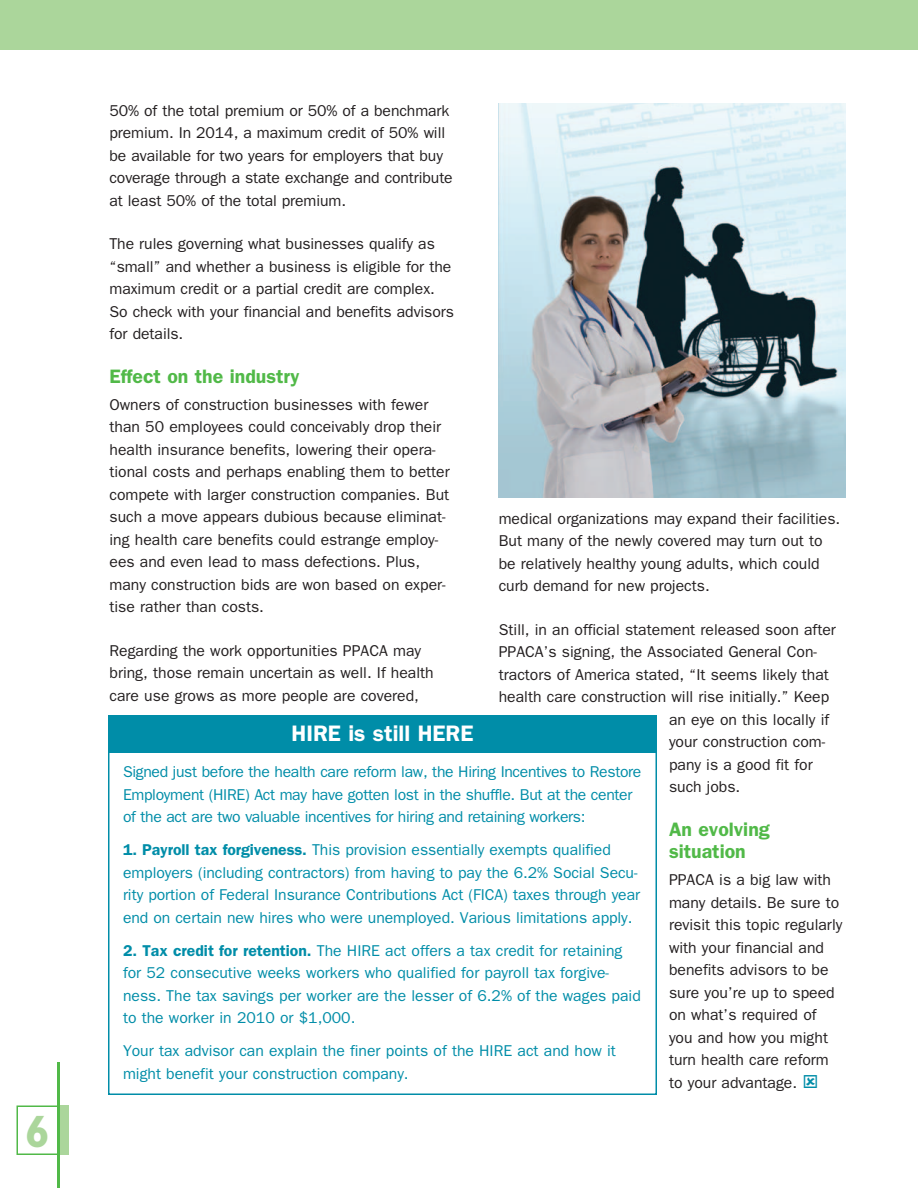
<style>
.page{position:relative;width:918px;height:1188px;background:#fff}
.page>*{position:absolute;margin:0;border:0;box-sizing:border-box;transform-origin:0 0}
.t1{font:700 45px "Gill Sans Std";color:#abd69b}
.sidebar_head{font:600 22.5px "ITC Franklin Gothic Std";color:#fff}
.subhead{font:600 19.5px/22.5px "ITC Franklin Gothic Std";color:#51b948}
.body{font:15.75px/22.5px "ITC Franklin Gothic Std";color:#231f20}
.sidebar_body{font:15.75px/22.5px "ITC Franklin Gothic Std";letter-spacing:-.005em;color:#008da8}
.s1{font-weight:600}
</style>
<div class="page">
<div style="left:58px;top:1106px;width:11px;height:49px;background:#abd69b"></div>
<div style="left:16px;top:1106px;width:44px;height:49px;border:2px solid #51b948"></div>
<hr style="left:57px;top:1062px;width:3px;height:126px;background:#51b948">
<div style="left:0;top:0;width:918px;height:50px;background:#abd69b"></div>
<div style="left:108px;top:752px;width:549px;height:343px;border:2px solid #008da8"></div>
<div style="left:108px;top:715px;width:549px;height:38px;background:#008da8"></div>
<img style="left:499px;top:104px;width:347px;height:394px">
<p class="t1" style="left:25px;top:1105px;width:26px">6</p>
<p class="body" style="left:110px;top:99px;width:345px">50% of the total premium or 50% of a benchmark premium. In 2014, a maximum credit of 50% will be available for two years for employers that buy coverage through a state exchange and contribute at least 50% of the total premium.</p>
<p class="body" style="left:110px;top:233px;width:346px">The rules governing what businesses qualify as “small” and whether a business is eligible for the maximum credit or a partial credit are complex.<br>So check with your financial and benefits advisors for details.</p>
<p class="subhead" style="left:110px;top:365px;width:192px">Effect on the industry</p>
<p class="body" style="left:110px;top:393px;width:342px">Owners of construction businesses with fewer than 50 employees could conceivably drop their health insurance benefits, lowering their opera&shy;tional costs and perhaps enabling them to better compete with larger construction companies. But such a move appears dubious because eliminat&shy;ing health care benefits could estrange employ&shy;ees and even lead to mass defections. Plus, many construction bids are won based on exper&shy;tise rather than costs.</p>
<p class="body" style="left:110px;top:639px;width:326px">Regarding the work opportunities PPACA may bring, those remain uncertain as well. If health care use grows as more people are covered,</p>
<p class="body" style="left:499px;top:507px;width:343px">medical organizations may expand their facilities.<br>But many of the newly covered may turn out to be relatively healthy young adults, which could curb demand for new projects.</p>
<p class="body" style="left:499px;top:618px;width:339px">Still, in an official statement released soon after</p>
<p class="body" style="left:499px;top:641px;width:320px">PPACA’s signing, the Associated General Con-</p>
<p class="body" style="left:499px;top:663px;width:332px">tractors of America stated, “It seems likely that</p>
<p class="body" style="left:499px;top:686px;width:332px">health care construction will rise initially.” Keep</p>
<p class="body" style="left:669px;top:708px;width:162px">an eye on this locally if</p>
<p class="body" style="left:669px;top:731px;width:158px">your construction com-</p>
<p class="body" style="left:669px;top:753px;width:145px">pany is a good fit for</p>
<p class="body" style="left:669px;top:776px;width:73px">such jobs.</p>
<p class="subhead" style="left:669px;top:818px;width:102px">An evolving situation</p>
<p class="body" style="left:669px;top:869px;width:175px">PPACA is a big law with many details. Be sure to revisit this topic regularly with your financial and benefits advisors to be sure you’re up to speed on what’s required of you and how you might turn health care reform to your advantage.</p>
<p class="sidebar_head" style="left:291px;top:720px;width:184px">HIRE is still HERE</p>
<p class="sidebar_body" style="left:123px;top:761px;width:520px">Signed just before the health care reform law, the Hiring Incentives to Restore<br>Employment (HIRE) Act may have gotten lost in the shuffle. But at the center of the act are two valuable incentives for hiring and retaining workers:</p>
<p class="sidebar_body" style="left:123px;top:839px;width:519px"><span class="s1">1. Payroll tax forgiveness.</span> This provision essentially exempts qualified employers (including contractors) from having to pay the 6.2% Social Secu&shy;rity portion of Federal Insurance Contributions Act (FICA) taxes through year end on certain new hires who were unemployed. Various limitations apply.</p>
<p class="sidebar_body" style="left:123px;top:939px;width:519px"><span class="s1">2. Tax credit for retention.</span> The HIRE act offers a tax credit for retaining for 52 consecutive weeks workers who qualified for payroll tax forgive&shy;ness. The tax savings per worker are the lesser of 6.2% of the wages paid to the worker in 2010 or $1,000.</p>
<p class="sidebar_body" style="left:123px;top:1040px;width:494px">Your tax advisor can explain the finer points of the HIRE act and how it might benefit your construction company.</p>
</div>
